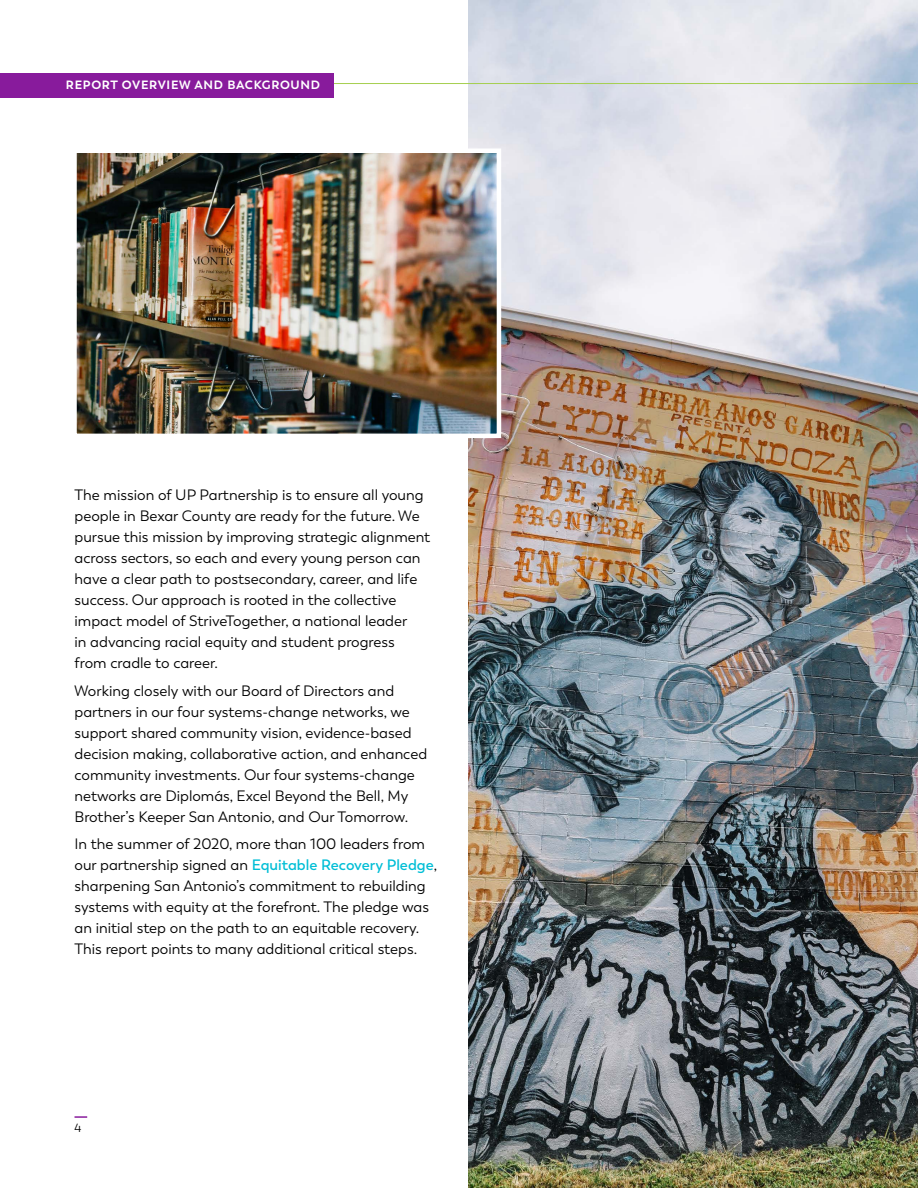
<style>
.page{position:relative;width:918px;height:1188px;background:#fff}
.page>*{position:absolute;margin:0;border:0;box-sizing:border-box;transform-origin:0 0}
.t1{font:15px/21px "Trenda";color:#000}
.t2{font:700 12px "Trenda";letter-spacing:.06em;color:#fff}
.t3{font:12px "Trenda";color:#000}
.s1{font-weight:600;color:#00bed6}
</style>
<div class="page">
<svg style="left:75px;top:1116px;width:12px;height:2px"></svg>
<img style="left:468px;top:0;width:450px;height:1188px">
<img style="left:77px;top:153px;width:419px;height:280px">
<div style="left:72px;top:148px;width:429px;height:290px;border:4px solid #fff"></div>
<hr style="left:328px;top:83px;width:590px;height:1px;background:#a5cf4f">
<div style="left:0;top:73px;width:334px;height:24px;background:#881b9c"></div>
<p class="t2" style="left:66px;top:78px;width:256px">REPORT OVERVIEW AND BACKGROUND</p>
<p class="t1" style="left:75px;top:484px;width:357px">The mission of UP Partnership is to ensure all young people in Bexar County are ready for the future. We pursue this mission by improving strategic alignment across sectors, so each and every young person can have a clear path to postsecondary, career, and life success. Our approach is rooted in the collective impact model of StriveTogether, a national leader<br>in advancing racial equity and student progress from cradle to career.</p>
<p class="t1" style="left:75px;top:680px;width:354px">Working closely with our Board of Directors and partners in our four systems-change networks, we support shared community vision, evidence-based decision making, collaborative action, and enhanced community investments. Our four systems-change networks are Diplomás, Excel Beyond the Bell, My Brother’s Keeper San Antonio, and Our Tomorrow.</p>
<p class="t1" style="left:75px;top:834px;width:364px">In the summer of 2020, more than 100 leaders from our partnership signed an <span class="s1">Equitable Recovery Pledge</span>, sharpening San Antonio’s commitment to rebuilding systems with equity at the forefront. The pledge was an initial step on the path to an equitable recovery.<br>This report points to many additional critical steps.</p>
<p class="t3" style="left:75px;top:1120px;width:8px">4</p>
</div>
